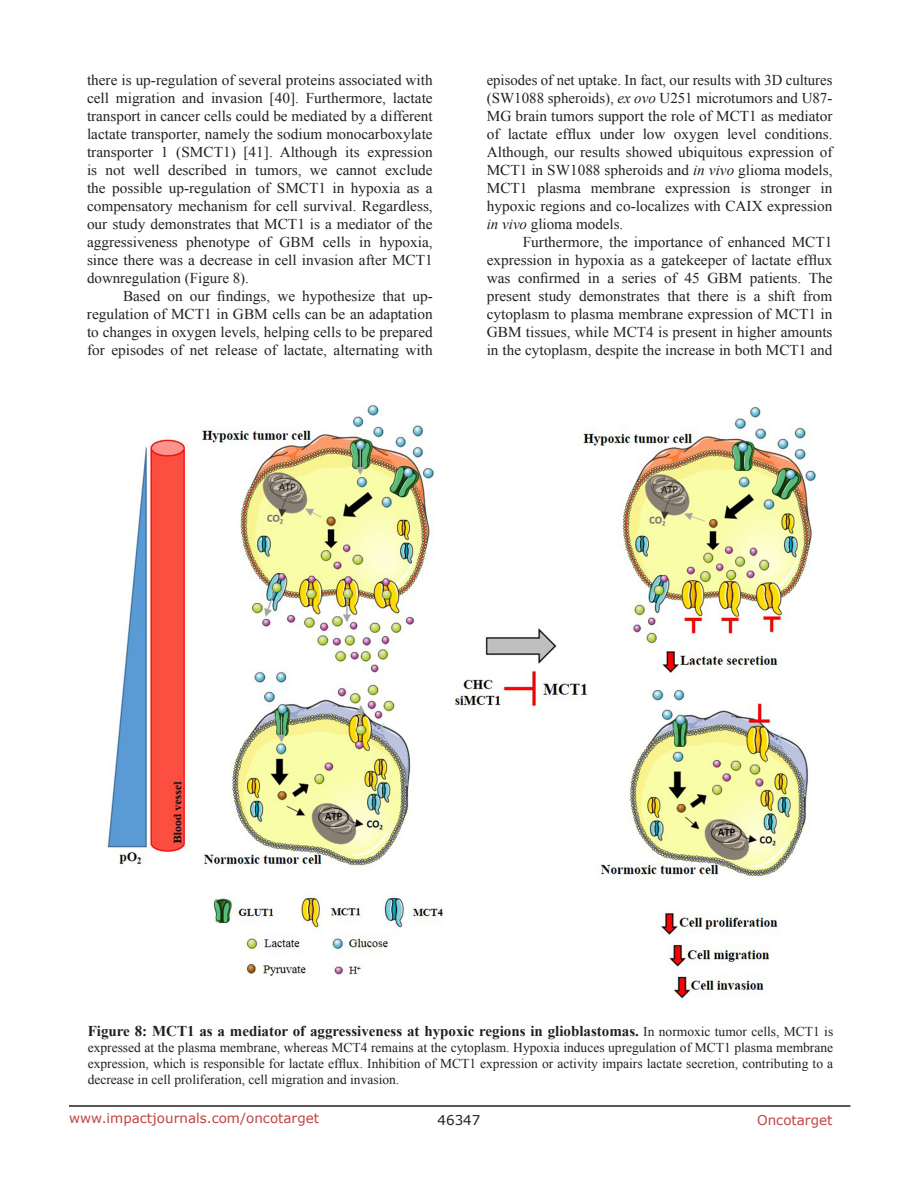
<style>
.page{position:relative;width:918px;height:1188px;background:#fff}
.page>*{position:absolute;margin:0;border:0;box-sizing:border-box;transform-origin:0 0}
.t1{font:15px/18px "Times New Roman";color:#231f20;text-align:justify}
.t2{font:700 15px "Times New Roman";color:#231f20}
.t3{font:13.5px/16.2px "Times New Roman";color:#231f20;text-align:justify}
.t4{font:13.5px "Verdana";color:#c24141}
.t5{font:13.5px "Verdana";color:#231f20}
.s1{font-style:italic}
.s2{font-weight:400;font-size:13.5px}
</style>
<div class="page">
<hr style="left:69px;top:1105px;width:781px;height:2px;background:#231f20">
<img style="left:107px;top:405px;width:709px;height:595px">
<p class="t1" style="left:87px;top:71px;width:347px">there is up-regulation of several proteins associated with cell migration and invasion [40]. Furthermore, lactate transport in cancer cells could be mediated by a different lactate transporter, namely the sodium monocarboxylate transporter 1 (SMCT1) [41]. Although its expression is not well described in tumors, we cannot exclude the possible up-regulation of SMCT1 in hypoxia as a compensatory mechanism for cell survival. Regardless, our study demonstrates that MCT1 is a mediator of the aggressiveness phenotype of GBM cells in hypoxia, since there was a decrease in cell invasion after MCT1 downregulation (Figure 8).</p>
<p class="t1" style="left:87px;top:287px;width:347px;text-indent:36px">Based on our findings, we hypothesize that up&shy;regulation of MCT1 in GBM cells can be an adaptation to changes in oxygen levels, helping cells to be prepared for episodes of net release of lactate, alternating with</p>
<p class="t1" style="left:487px;top:71px;width:347px">episodes of net uptake. In fact, our results with 3D cultures (SW1088 spheroids), <span class="s1">ex ovo</span> U251 microtumors and U87- MG brain tumors support the role of MCT1 as mediator of lactate efflux under low oxygen level conditions.<br>Although, our results showed ubiquitous expression of MCT1 in SW1088 spheroids and <span class="s1">in vivo</span> glioma models, MCT1 plasma membrane expression is stronger in hypoxic regions and co-localizes with CAIX expression <span class="s1">in vivo</span> glioma models.</p>
<p class="t1" style="left:487px;top:233px;width:347px;text-indent:36px">Furthermore, the importance of enhanced MCT1 expression in hypoxia as a gatekeeper of lactate efflux was confirmed in a series of 45 GBM patients. The present study demonstrates that there is a shift from cytoplasm to plasma membrane expression of MCT1 in GBM tissues, while MCT4 is present in higher amounts in the cytoplasm, despite the increase in both MCT1 and</p>
<p class="t2" style="left:88px;top:1020px;width:747px">Figure 8: MCT1 as a mediator of aggressiveness at hypoxic regions in glioblastomas. <span class="s2">In normoxic tumor cells, MCT1 is</span></p>
<p class="t3" style="left:88px;top:1039px;width:747px">expressed at the plasma membrane, whereas MCT4 remains at the cytoplasm. Hypoxia induces upregulation of MCT1 plasma membrane expression, which is responsible for lactate efflux. Inhibition of MCT1 expression or activity impairs lactate secretion, contributing to a decrease in cell proliferation, cell migration and invasion.</p>
<p class="t4" style="left:69px;top:1109px;width:252px">www.impactjournals.com/oncotarget</p>
<p class="t5" style="left:438px;top:1111px;width:44px">46347</p>
<p class="t4" style="left:757px;top:1111px;width:77px">Oncotarget</p>
</div>
